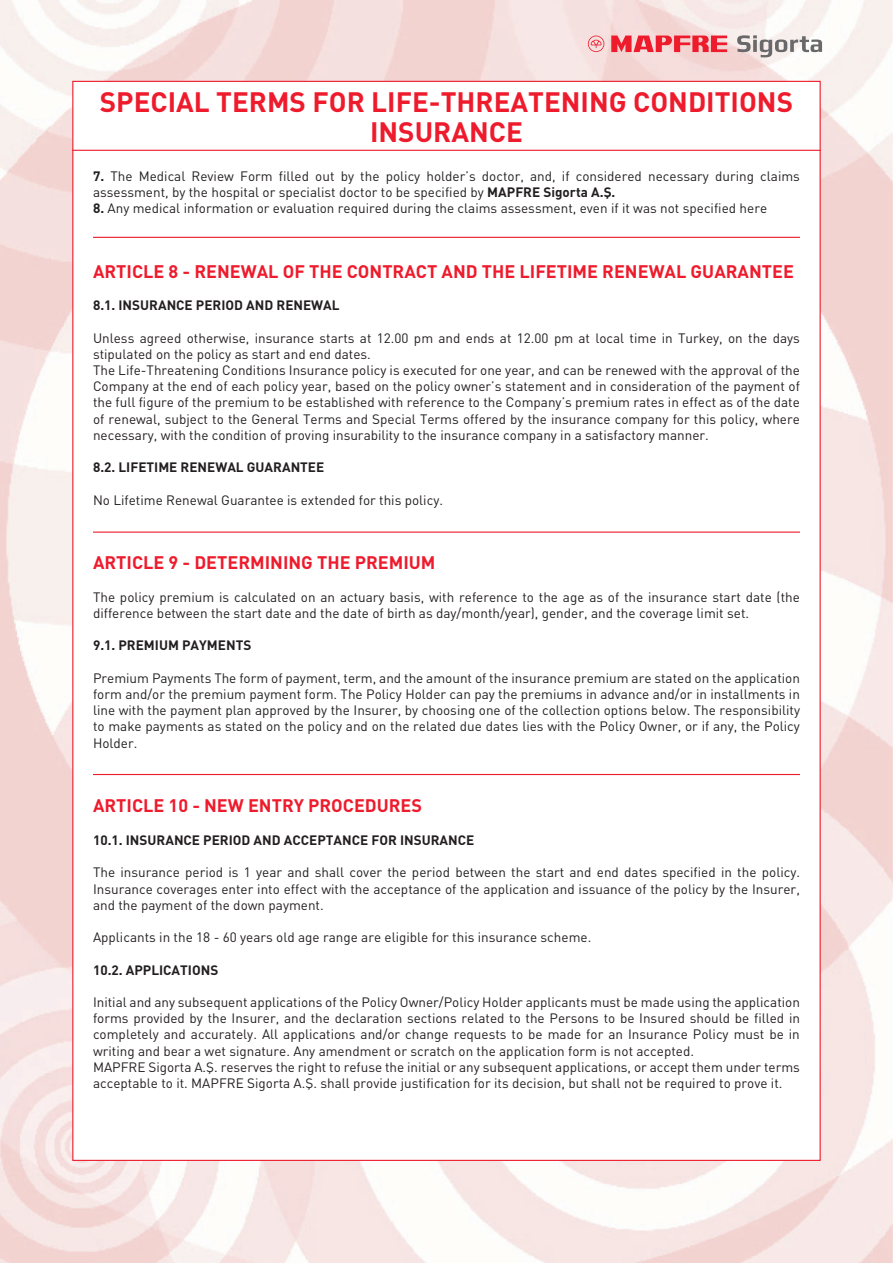
<style>
.page{position:relative;width:893px;height:1263px;background:#fff}
.page>*{position:absolute;margin:0;border:0;box-sizing:border-box;transform-origin:0 0}
.t1{font:27.75px/30px "DINT Bold";color:#ee1b2c;text-align:center}
.t2{font:18px "DINT Bold";color:#ee1b2c}
.t3{font:13.5px/16.2px "DINT";color:#231f20}
.t4{font:13.5px "DINT Bold";color:#231f20}
.s1{font-family:"DINT Bold"}
</style>
<div class="page">
<img style="left:0;top:0;width:893px;height:1263px">
<svg style="left:588px;top:36px;width:16px;height:16px"></svg>
<svg style="left:611px;top:36px;width:116px;height:16px;background:#ef616b"></svg>
<svg style="left:737px;top:35px;width:85px;height:22px"></svg>
<div style="left:72px;top:81px;width:749px;height:1080px;background:#fff;border:1px solid #ee1b2c"></div>
<hr style="left:72px;top:150px;width:749px;height:1px;background:#ee1b2c">
<hr style="left:93px;top:237px;width:707px;height:1px;background:#ee1b2c">
<hr style="left:93px;top:531px;width:707px;height:2px;background:#ee1b2c">
<hr style="left:93px;top:774px;width:707px;height:1px;background:#ee1b2c">
<h1 class="t1" style="left:100px;top:86px;width:695px">SPECIAL TERMS FOR LIFE-THREATENING CONDITIONS<br>INSURANCE</h1>
<p class="t3" style="left:93px;top:167px;width:708px"><span class="s1">7.</span> The Medical Review Form filled out by the policy holder’s doctor, and, if considered necessary during claims assessment, by the hospital or specialist doctor to be specified by <span class="s1">MAPFRE Sigorta A.Ş.</span></p>
<p class="t3" style="left:93px;top:200px;width:676px"><span class="s1">8.</span> Any medical information or evaluation required during the claims assessment, even if it was not specified here</p>
<h2 class="t2" style="left:93px;top:260px;width:702px">ARTICLE 8 - RENEWAL OF THE CONTRACT AND THE LIFETIME RENEWAL GUARANTEE</h2>
<p class="t4" style="left:93px;top:296px;width:248px">8.1. INSURANCE PERIOD AND RENEWAL</p>
<p class="t3" style="left:93px;top:329px;width:708px">Unless agreed otherwise, insurance starts at 12.00 pm and ends at 12.00 pm at local time in Turkey, on the days stipulated on the policy as start and end dates.<br>The Life-Threatening Conditions Insurance policy is executed for one year, and can be renewed with the approval of the Company at the end of each policy year, based on the policy owner’s statement and in consideration of the payment of the full figure of the premium to be established with reference to the Company’s premium rates in effect as of the date of renewal, subject to the General Terms and Special Terms offered by the insurance company for this policy, where necessary, with the condition of proving insurability to the insurance company in a satisfactory manner.</p>
<p class="t4" style="left:93px;top:458px;width:233px">8.2. LIFETIME RENEWAL GUARANTEE</p>
<p class="t3" style="left:93px;top:491px;width:351px">No Lifetime Renewal Guarantee is extended for this policy.</p>
<h2 class="t2" style="left:93px;top:551px;width:344px">ARTICLE 9 - DETERMINING THE PREMIUM</h2>
<p class="t3" style="left:93px;top:589px;width:708px">The policy premium is calculated on an actuary basis, with reference to the age as of the insurance start date (the difference between the start date and the date of birth as day/month/year), gender, and the coverage limit set.</p>
<p class="t4" style="left:93px;top:637px;width:160px">9.1. PREMIUM PAYMENTS</p>
<p class="t3" style="left:93px;top:670px;width:708px;text-align:justify">Premium Payments The form of payment, term, and the amount of the insurance premium are stated on the application form and/or the premium payment form. The Policy Holder can pay the premiums in advance and/or in installments in line with the payment plan approved by the Insurer, by choosing one of the collection options below. The responsibility to make payments as stated on the policy and on the related due dates lies with the Policy Owner, or if any, the Policy Holder.</p>
<h2 class="t2" style="left:93px;top:794px;width:331px">ARTICLE 10 - NEW ENTRY PROCEDURES</h2>
<p class="t4" style="left:93px;top:831px;width:383px">10.1. INSURANCE PERIOD AND ACCEPTANCE FOR INSURANCE</p>
<p class="t3" style="left:93px;top:864px;width:708px;text-align:justify">The insurance period is 1 year and shall cover the period between the start and end dates specified in the policy.<br>Insurance coverages enter into effect with the acceptance of the application and issuance of the policy by the Insurer, and the payment of the down payment.</p>
<p class="t3" style="left:93px;top:929px;width:500px">Applicants in the 18 - 60 years old age range are eligible for this insurance scheme.</p>
<p class="t4" style="left:93px;top:961px;width:127px">10.2. APPLICATIONS</p>
<p class="t3" style="left:93px;top:994px;width:708px">Initial and any subsequent applications of the Policy Owner/Policy Holder applicants must be made using the application forms provided by the Insurer, and the declaration sections related to the Persons to be Insured should be filled in completely and accurately. All applications and/or change requests to be made for an Insurance Policy must be in writing and bear a wet signature. Any amendment or scratch on the application form is not accepted.<br>MAPFRE Sigorta A.Ş. reserves the right to refuse the initial or any subsequent applications, or accept them under terms acceptable to it. MAPFRE Sigorta A.Ş. shall provide justification for its decision, but shall not be required to prove it.</p>
</div>
